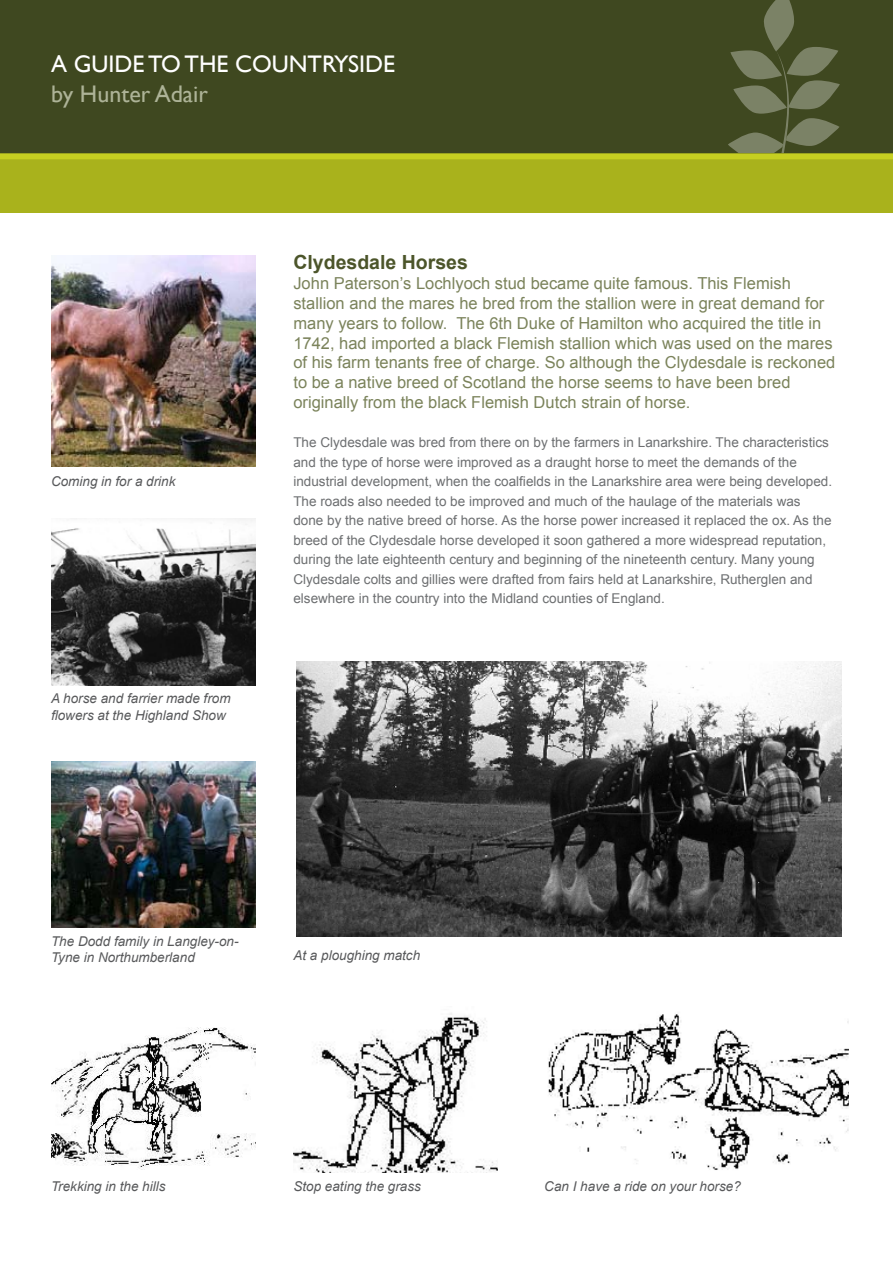
<style>
.page{position:relative;width:893px;height:1263px;background:#fff}
.page>*{position:absolute;margin:0;border:0;box-sizing:border-box;transform-origin:0 0}
.t1{font:24px "Gill Sans";color:#fff}
.t2{font:24px "Gill Sans";color:#adb397}
.t3{font:700 19.5px "Arial";color:#4c552a}
.t4{font:16.5px/19.8px "Arial";color:#7b835b}
.t5{font:13.5px/19.5px "Arial";color:#6d6f71}
.t6{font:italic 13.5px/16.2px "Arial";color:#58595b}
</style>
<div class="page">
<div style="left:0;top:0;width:893px;height:157px;background:#3f4820"></div>
<div style="left:0;top:157px;width:893px;height:56px;background:#a9b21c"></div>
<div style="left:0;top:153px;width:893px;height:6px;background:#c6cf21"></div>
<svg style="left:728px;top:0;width:112px;height:152px"></svg>
<img style="left:51px;top:255px;width:204px;height:211px">
<img style="left:51px;top:519px;width:204px;height:166px">
<img style="left:51px;top:761px;width:204px;height:166px">
<img style="left:297px;top:661px;width:545px;height:275px">
<img style="left:51px;top:1028px;width:204px;height:142px">
<img style="left:293px;top:1013px;width:204px;height:160px">
<img style="left:548px;top:1014px;width:300px;height:156px">
<h1 class="t1" style="left:51px;top:50px;width:346px">A GUIDE TO THE COUNTRYSIDE</h1>
<h1 class="t2" style="left:51px;top:80px;width:158px">by Hunter Adair</h1>
<p class="t6" style="left:51px;top:473px;width:126px">Coming in for a drink</p>
<p class="t6" style="left:51px;top:690px;width:181px">A horse and farrier made from flowers at the Highland Show</p>
<h2 class="t3" style="left:293px;top:252px;width:176px">Clydesdale Horses</h2>
<p class="t4" style="left:293px;top:273px;width:544px">John Paterson’s Lochlyoch stud became quite famous. This Flemish stallion and the mares he bred from the stallion were in great demand for many years to follow. The 6th Duke of Hamilton who acquired the title in 1742, had imported a black Flemish stallion which was used on the mares of his farm tenants free of charge. So although the Clydesdale is reckoned to be a native breed of Scotland the horse seems to have been bred originally from the black Flemish Dutch strain of horse.</p>
<p class="t5" style="left:293px;top:433px;width:540px">The Clydesdale was bred from there on by the farmers in Lanarkshire. The characteristics and the type of horse were improved as a draught horse to meet the demands of the industrial development, when the coalfields in the Lanarkshire area were being developed.<br>The roads also needed to be improved and much of the haulage of the materials was done by the native breed of horse. As the horse power increased it replaced the ox. As the breed of the Clydesdale horse developed it soon gathered a more widespread reputation, during the late eighteenth century and beginning of the nineteenth century. Many young Clydesdale colts and gillies were drafted from fairs held at Lanarkshire, Rutherglen and elsewhere in the country into the Midland counties of England.</p>
<p class="t6" style="left:51px;top:933px;width:189px">The Dodd family in Langley-on-<br>Tyne in Northumberland</p>
<p class="t6" style="left:293px;top:947px;width:128px">At a ploughing match</p>
<p class="t6" style="left:51px;top:1178px;width:116px">Trekking in the hills</p>
<p class="t6" style="left:293px;top:1178px;width:129px">Stop eating the grass</p>
<p class="t6" style="left:544px;top:1178px;width:198px">Can I have a ride on your horse?</p>
</div>
